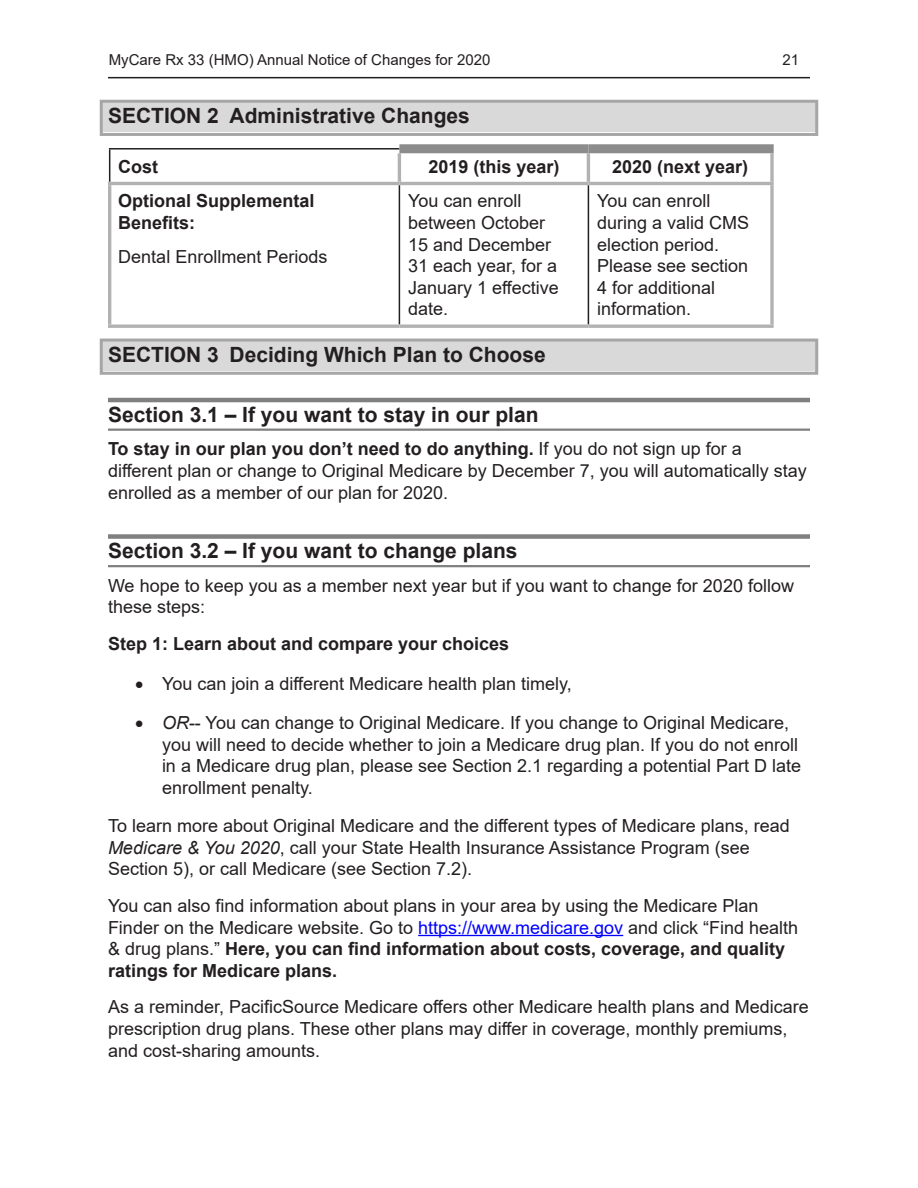
<style>
.page{position:relative;width:918px;height:1188px;background:#fff}
.page>*{position:absolute;margin:0;border:0;box-sizing:border-box;transform-origin:0 0}
.Heading_3{font:700 21px "Arial";color:#231f20}
.Heading_2_ANOC{font:700 21px "Arial";color:#231f20}
.t1{font:18px/21.6px "Arial";color:#231f20}
.subheading{font:700 18px/21.6px "Arial";color:#231f20}
.Table_Header_1{font:700 18px "Arial";color:#231f20}
.t2{font:15px "Arial";color:#231f20}
.s1{font-weight:700}
.s2{font-style:italic}
.s3{color:#00f}
</style>
<div class="page">
<hr style="left:108px;top:77px;width:702px;height:1px;background:#231f20">
<div style="left:102px;top:101px;width:714px;height:31px;background:#d9d9d9"></div>
<div style="left:100px;top:100px;width:718px;height:36px;border:3px solid #a6a6a6"></div>
<div style="left:102px;top:340px;width:714px;height:31px;background:#d9d9d9"></div>
<div style="left:100px;top:339px;width:718px;height:36px;border:3px solid #a6a6a6"></div>
<hr style="left:108px;top:398px;width:702px;height:4px;background:#808080">
<hr style="left:108px;top:429px;width:702px;height:2px;background:#808080">
<div style="left:108px;top:534px;width:702px;height:5px;background:#808080"></div>
<hr style="left:108px;top:565px;width:702px;height:2px;background:#808080">
<hr style="left:418px;top:935px;width:205px;height:1px;background:#00f">
<hr style="left:109px;top:148px;width:290px;height:2px;background:#231f20">
<hr style="left:109px;top:150px;width:1px;height:32px;background:#231f20">
<hr style="left:399px;top:185px;width:1px;height:140px;background:#231f20">
<hr style="left:588px;top:185px;width:1px;height:140px;background:#231f20">
<div style="left:399px;top:144px;width:189px;height:9px;background:#8c8c8c"></div>
<div style="left:588px;top:144px;width:186px;height:9px;background:#8c8c8c"></div>
<hr style="left:398px;top:153px;width:3px;height:29px;background:#b2b2b2">
<hr style="left:587px;top:153px;width:3px;height:29px;background:#b2b2b2">
<svg style="left:770px;top:153px;width:4px;height:29px"></svg>
<hr style="left:108px;top:185px;width:3px;height:140px;background:#b2b2b2">
<hr style="left:108px;top:182px;width:291px;height:3px;background:#b2b2b2">
<hr style="left:399px;top:182px;width:189px;height:3px;background:#b2b2b2">
<hr style="left:588px;top:182px;width:186px;height:3px;background:#b2b2b2">
<hr style="left:108px;top:325px;width:291px;height:3px;background:#b2b2b2">
<hr style="left:399px;top:325px;width:189px;height:3px;background:#b2b2b2">
<hr style="left:588px;top:325px;width:186px;height:3px;background:#b2b2b2">
<svg style="left:770px;top:185px;width:4px;height:140px"></svg>
<p class="t2" style="left:109px;top:49px;width:383px">MyCare Rx 33 (HMO) Annual Notice of Changes for 2020</p>
<p class="t2" style="left:782px;top:49px;width:18px">21</p>
<p class="Heading_2_ANOC" style="left:108px;top:101px;width:363px">SECTION 2 Administrative Changes</p>
<p class="Table_Header_1" style="left:118px;top:154px;width:41px">Cost</p>
<p class="Table_Header_1" style="left:428px;top:154px;width:133px">2019 (this year)</p>
<p class="Table_Header_1" style="left:612px;top:154px;width:138px">2020 (next year)</p>
<p class="subheading" style="left:118px;top:190px;width:198px">Optional Supplemental<br>Benefits:</p>
<p class="t1" style="left:118px;top:245px;width:211px">Dental Enrollment Periods</p>
<p class="t1" style="left:408px;top:190px;width:152px">You can enroll between October<br>15 and December<br>31 each year, for a<br>January 1 effective date.</p>
<p class="t1" style="left:597px;top:190px;width:154px">You can enroll during a valid CMS election period.<br>Please see section<br>4 for additional information.</p>
<p class="Heading_2_ANOC" style="left:108px;top:340px;width:439px">SECTION 3 Deciding Which Plan to Choose</p>
<p class="Heading_3" style="left:108px;top:400px;width:432px">Section 3.1 – If you want to stay in our plan</p>
<p class="t1" style="left:108px;top:438px;width:700px"><span class="s1">To stay in our plan you don’t need to do anything.</span> If you do not sign up for a different plan or change to Original Medicare by December 7, you will automatically stay enrolled as a member of our plan for 2020.</p>
<p class="Heading_3" style="left:108px;top:536px;width:411px">Section 3.2 – If you want to change plans</p>
<p class="t1" style="left:108px;top:575px;width:688px">We hope to keep you as a member next year but if you want to change for 2020 follow these steps:</p>
<p class="subheading" style="left:108px;top:633px;width:403px">Step 1: Learn about and compare your choices</p>
<p class="t1" style="left:135px;top:672px;width:438px">• You can join a different Medicare health plan timely,</p>
<p class="t1" style="left:162px;top:712px;width:641px;text-indent:-27px">• <span class="s2">OR</span>-- You can change to Original Medicare. If you change to Original Medicare, you will need to decide whether to join a Medicare drug plan. If you do not enroll in a Medicare drug plan, please see Section 2.1 regarding a potential Part D late enrollment penalty.</p>
<p class="t1" style="left:108px;top:815px;width:683px">To learn more about Original Medicare and the different types of Medicare plans, read<br><span class="s2">Medicare &amp; You 2020</span>, call your State Health Insurance Assistance Program (see<br>Section 5), or call Medicare (see Section 7.2).</p>
<p class="t1" style="left:108px;top:895px;width:692px">You can also find information about plans in your area by using the Medicare Plan Finder on the Medicare website. Go to <span class="s3">https://www.medicare.gov</span> and click “Find health &amp; drug plans.” <span class="s1">Here, you can find information about costs, coverage, and quality ratings for Medicare plans.</span></p>
<p class="t1" style="left:108px;top:996px;width:702px">As a reminder, PacificSource Medicare offers other Medicare health plans and Medicare prescription drug plans. These other plans may differ in coverage, monthly premiums, and cost-sharing amounts.</p>
</div>
